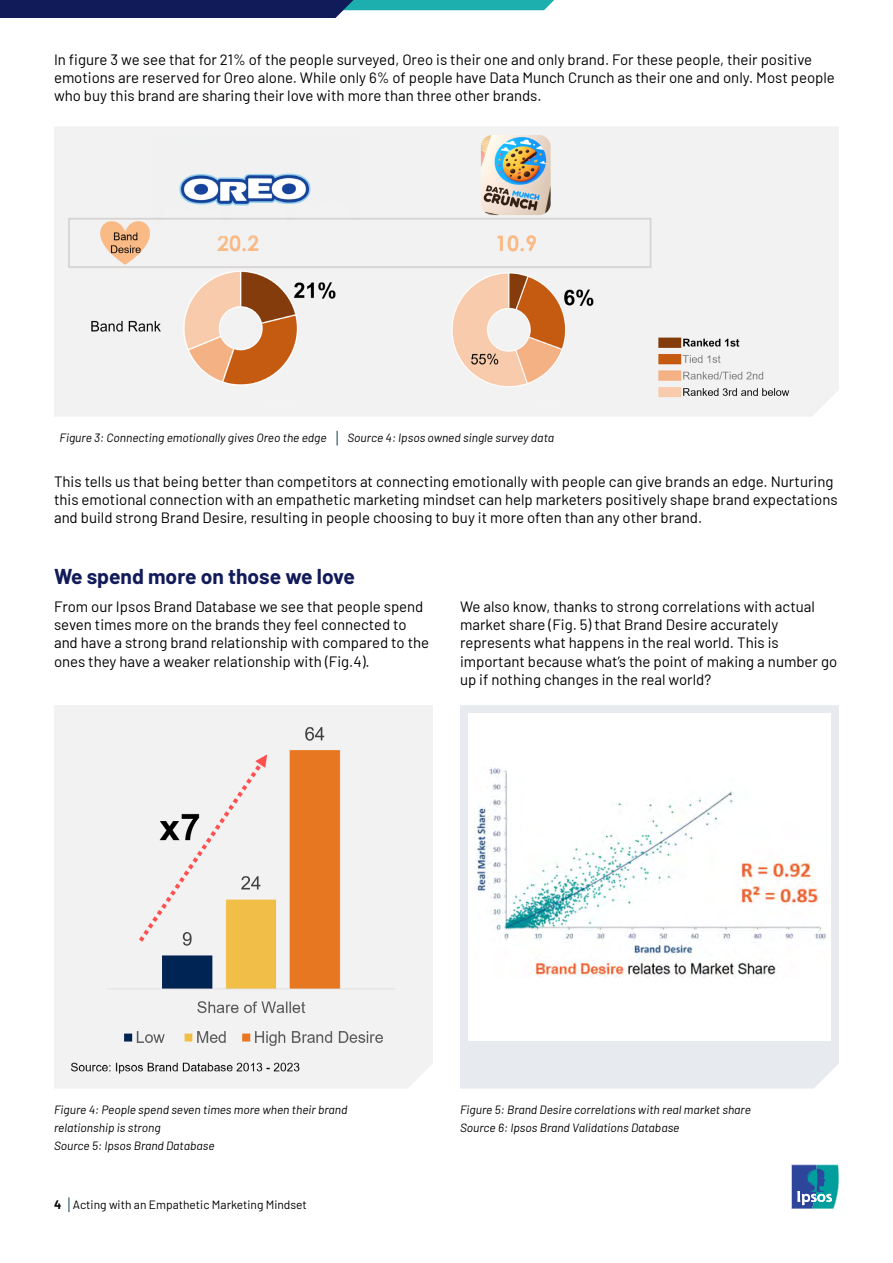
<style>
.page{position:relative;width:893px;height:1263px;background:#fff}
.page>*{position:absolute;margin:0;border:0;box-sizing:border-box;transform-origin:0 0}
.t1{font:700 21px "Barlow";letter-spacing:-.005em;color:#121b5a}
.t2{font:15px/18px "Barlow";color:#000}
.t3{font:italic 12px/18px "Barlow";color:#000}
.t4{font:12px "Barlow";color:#000}
.s1{font-weight:700}
</style>
<div class="page">
<svg style="left:0;top:0;width:554px;height:18px"></svg>
<svg style="left:792px;top:1165px;width:46px;height:43px;background:#3380a7"></svg>
<div style="left:54px;top:127px;width:785px;height:289px;background:#f2f2f2"></div>
<img style="left:68px;top:136px;width:728px;height:269px">
<svg style="left:337px;top:431px;width:1px;height:14px"></svg>
<svg style="left:69px;top:1197px;width:1px;height:15px"></svg>
<div style="left:54px;top:705px;width:379px;height:383px;background:#f2f2f2"></div>
<img style="left:61px;top:713px;width:364px;height:362px">
<div style="left:460px;top:705px;width:379px;height:383px;background:#e7ebf0"></div>
<div style="left:468px;top:713px;width:363px;height:327px;background:#fff"></div>
<img style="left:474px;top:767px;width:352px;height:211px">
<p class="t2" style="left:54px;top:49px;width:782px">In figure 3 we see that for 21% of the people surveyed, Oreo is their one and only brand. For these people, their positive emotions are reserved for Oreo alone. While only 6% of people have Data Munch Crunch as their one and only. Most people who buy this brand are sharing their love with more than three other brands.</p>
<p class="t3" style="left:59px;top:428px;width:269px">Figure 3: Connecting emotionally gives Oreo the edge</p>
<p class="t3" style="left:347px;top:428px;width:208px">Source 4: Ipsos owned single survey data</p>
<p class="t2" style="left:54px;top:471px;width:785px">This tells us that being better than competitors at connecting emotionally with people can give brands an edge. Nurturing this emotional connection with an empathetic marketing mindset can help marketers positively shape brand expectations and build strong Brand Desire, resulting in people choosing to buy it more often than any other brand.</p>
<h1 class="t1" style="left:54px;top:561px;width:302px">We spend more on those we love</h1>
<p class="t2" style="left:54px;top:597px;width:377px">From our Ipsos Brand Database we see that people spend seven times more on the brands they feel connected to and have a strong brand relationship with compared to the ones they have a weaker relationship with (Fig.4).</p>
<p class="t2" style="left:460px;top:597px;width:379px">We also know, thanks to strong correlations with actual market share (Fig. 5) that Brand Desire accurately represents what happens in the real world. This is important because what’s the point of making a number go up if nothing changes in the real world?</p>
<p class="t3" style="left:54px;top:1099px;width:295px">Figure 4: People spend seven times more when their brand relationship is strong<br>Source 5: Ipsos Brand Database</p>
<p class="t3" style="left:460px;top:1099px;width:293px">Figure 5: Brand Desire correlations with real market share<br>Source 6: Ipsos Brand Validations Database</p>
<p class="t4" style="left:54px;top:1196px;width:254px"><span class="s1">4</span> Acting with an Empathetic Marketing Mindset</p>
</div>
